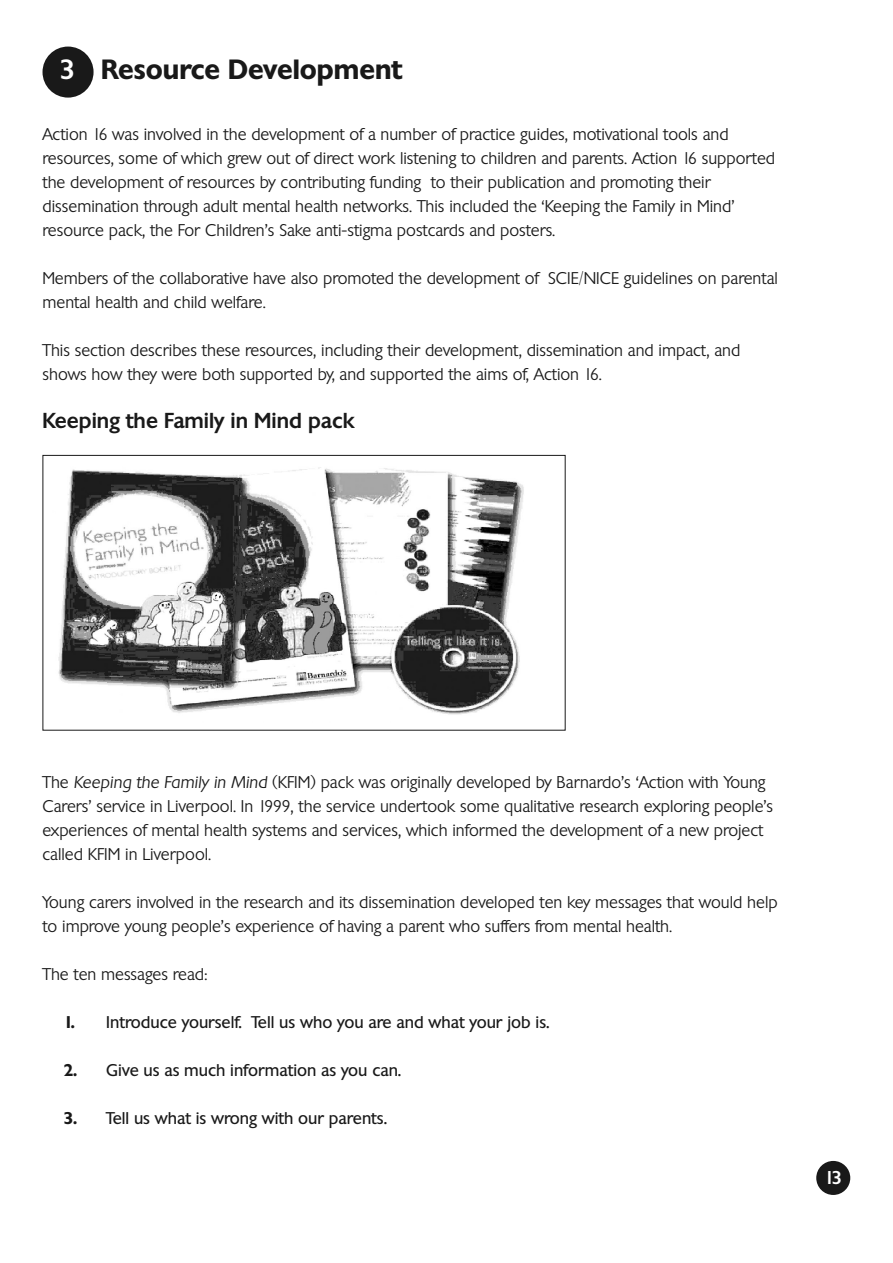
<style>
.page{position:relative;width:893px;height:1263px;background:#fff}
.page>*{position:absolute;margin:0;border:0;box-sizing:border-box;transform-origin:0 0}
.t1{font:600 27px "Chantilly";color:#191919}
.t2{font:500 27px "Chantilly";color:#fff}
.t3{font:500 21px "Chantilly";color:#191919}
.t4{font:500 18px "Chantilly";color:#fff}
.t5{font:300 16.5px/24px "Chantilly";color:#191919}
.t6{font:16.5px "Chantilly";color:#191919}
.s1{font-style:italic}
.s2{font-weight:600}
</style>
<div class="page">
<div style="left:816px;top:1161px;width:34px;height:34px;background:#191919;border-radius:50%"></div>
<img style="left:58px;top:467px;width:466px;height:248px">
<div style="left:43px;top:455px;width:523px;height:275px;border:1px solid #191919"></div>
<div style="left:43px;top:47px;width:51px;height:51px;background:#191919;border-radius:50%"></div>
<h1 class="t2" style="left:60px;top:54px;width:17px">3</h1>
<h1 class="t1" style="left:101px;top:54px;width:303px">Resource Development</h1>
<p class="t5" style="left:43px;top:122px;width:734px">Action 16 was involved in the development of a number of practice guides, motivational tools and resources, some of which grew out of direct work listening to children and parents. Action 16 supported the development of resources by contributing funding to their publication and promoting their dissemination through adult mental health networks. This included the ‘Keeping the Family in Mind’ resource pack, the For Children’s Sake anti-stigma postcards and posters.</p>
<p class="t5" style="left:43px;top:266px;width:737px">Members of the collaborative have also promoted the development of SCIE/NICE guidelines on parental mental health and child welfare.</p>
<p class="t5" style="left:43px;top:338px;width:699px">This section describes these resources, including their development, dissemination and impact, and shows how they were both supported by, and supported the aims of, Action 16.</p>
<p class="t3" style="left:43px;top:409px;width:314px">Keeping the Family in Mind pack</p>
<p class="t5" style="left:43px;top:770px;width:732px">The <span class="s1">Keeping the Family in Mind</span> (KFIM) pack was originally developed by Barnardo’s ‘Action with Young Carers’ service in Liverpool. In 1999, the service undertook some qualitative research exploring people’s experiences of mental health systems and services, which informed the development of a new project called KFIM in Liverpool.</p>
<p class="t5" style="left:43px;top:890px;width:737px">Young carers involved in the research and its dissemination developed ten key messages that would help to improve young people’s experience of having a parent who suffers from mental health.</p>
<p class="t5" style="left:43px;top:962px;width:167px">The ten messages read:</p>
<p class="t6" style="left:64px;top:1013px;width:487px"><span class="s2">1.</span> Introduce yourself. Tell us who you are and what your job is.</p>
<p class="t6" style="left:64px;top:1061px;width:339px"><span class="s2">2.</span> Give us as much information as you can.</p>
<p class="t6" style="left:64px;top:1109px;width:325px"><span class="s2">3.</span> Tell us what is wrong with our parents.</p>
<p class="t4" style="left:824px;top:1167px;width:19px">13</p>
</div>
